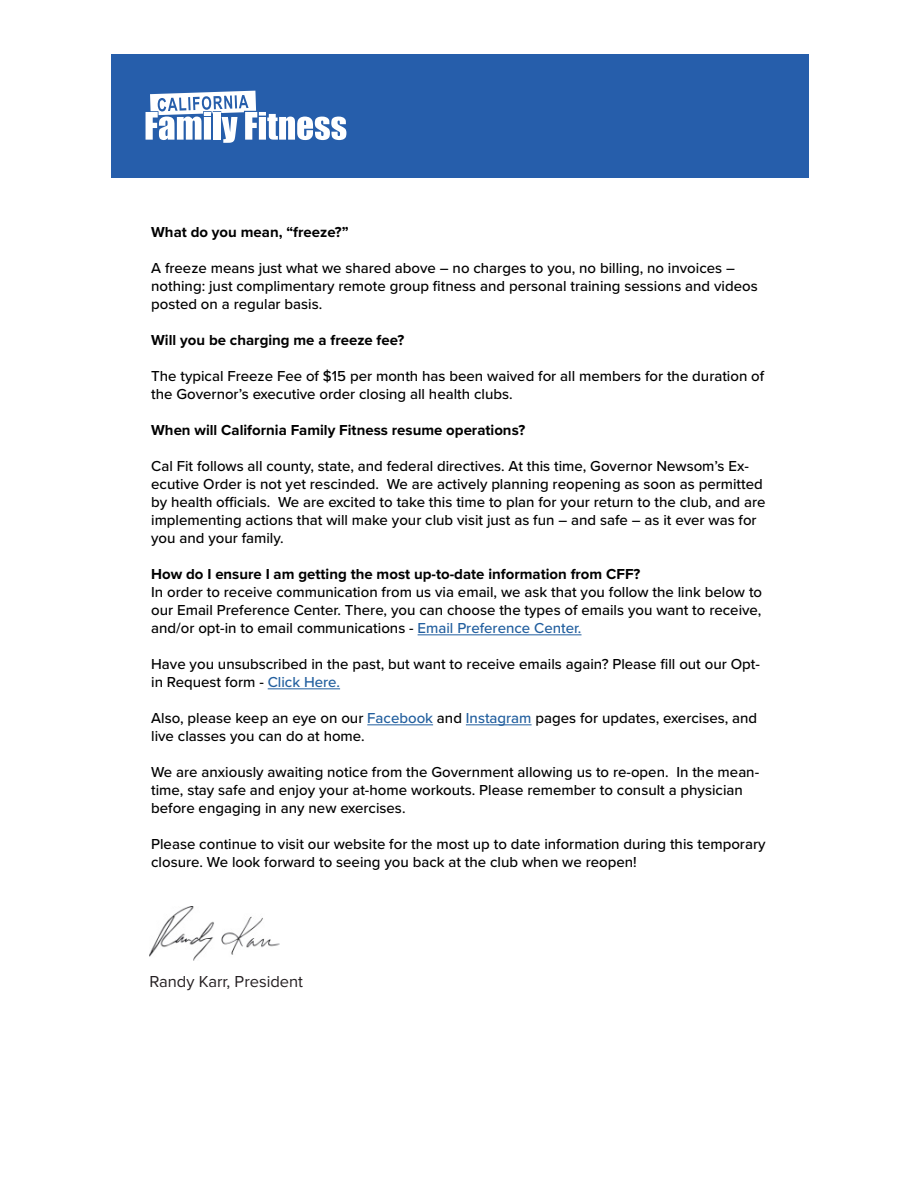
<style>
.page{position:relative;width:918px;height:1188px;background:#fff}
.page>*{position:absolute;margin:0;border:0;box-sizing:border-box;transform-origin:0 0}
.t1{font:16.5px "Proxima Nova";color:#241f21}
.t2{font:500 15px/18px "Proxima Nova";color:#000}
.t3{font:700 15px "Proxima Nova";color:#000}
.s1{color:#215e9e}
</style>
<div class="page">
<hr style="left:418px;top:635px;width:164px;height:1px;background:#215e9e">
<hr style="left:268px;top:689px;width:72px;height:1px;background:#215e9e">
<hr style="left:367px;top:725px;width:66px;height:1px;background:#215e9e">
<hr style="left:466px;top:725px;width:66px;height:1px;background:#215e9e">
<div style="left:111px;top:54px;width:698px;height:124px;background:#265eab"></div>
<svg style="left:146px;top:91px;width:200px;height:52px"></svg>
<img style="left:150px;top:907px;width:130px;height:54px">
<p class="t3" style="left:151px;top:223px;width:199px">What do you mean, “freeze?”</p>
<p class="t2" style="left:151px;top:259px;width:608px">A freeze means just what we shared above – no charges to you, no billing, no invoices – nothing: just complimentary remote group fitness and personal training sessions and videos posted on a regular basis.</p>
<p class="t3" style="left:151px;top:331px;width:255px">Will you be charging me a freeze fee?</p>
<p class="t2" style="left:151px;top:367px;width:615px">The typical Freeze Fee of $15 per month has been waived for all members for the duration of the Governor’s executive order closing all health clubs.</p>
<p class="t3" style="left:151px;top:421px;width:375px">When will California Family Fitness resume operations?</p>
<p class="t2" style="left:151px;top:457px;width:616px">Cal Fit follows all county, state, and federal directives. At this time, Governor Newsom’s Ex&shy;ecutive Order is not yet rescinded. We are actively planning reopening as soon as permitted by health officials. We are excited to take this time to plan for your return to the club, and are implementing actions that will make your club visit just as fun – and safe – as it ever was for you and your family.</p>
<p class="t3" style="left:151px;top:565px;width:491px">How do I ensure I am getting the most up-to-date information from CFF?</p>
<p class="t2" style="left:151px;top:583px;width:612px;text-align:justify">In order to receive communication from us via email, we ask that you follow the link below to our Email Preference Center. There, you can choose the types of emails you want to receive, and/or opt-in to email communications - <span class="s1">Email Preference Center.</span></p>
<p class="t2" style="left:151px;top:655px;width:610px">Have you unsubscribed in the past, but want to receive emails again? Please fill out our Opt&shy;in Request form - <span class="s1">Click Here.</span></p>
<p class="t2" style="left:151px;top:709px;width:608px">Also, please keep an eye on our <span class="s1">Facebook</span> and <span class="s1">Instagram</span> pages for updates, exercises, and live classes you can do at home.</p>
<p class="t2" style="left:151px;top:763px;width:609px">We are anxiously awaiting notice from the Government allowing us to re-open. In the mean&shy;time, stay safe and enjoy your at-home workouts. Please remember to consult a physician before engaging in any new exercises.</p>
<p class="t2" style="left:151px;top:835px;width:616px">Please continue to visit our website for the most up to date information during this temporary closure. We look forward to seeing you back at the club when we reopen!</p>
<p class="t1" style="left:149px;top:971px;width:155px">Randy Karr, President</p>
</div>
